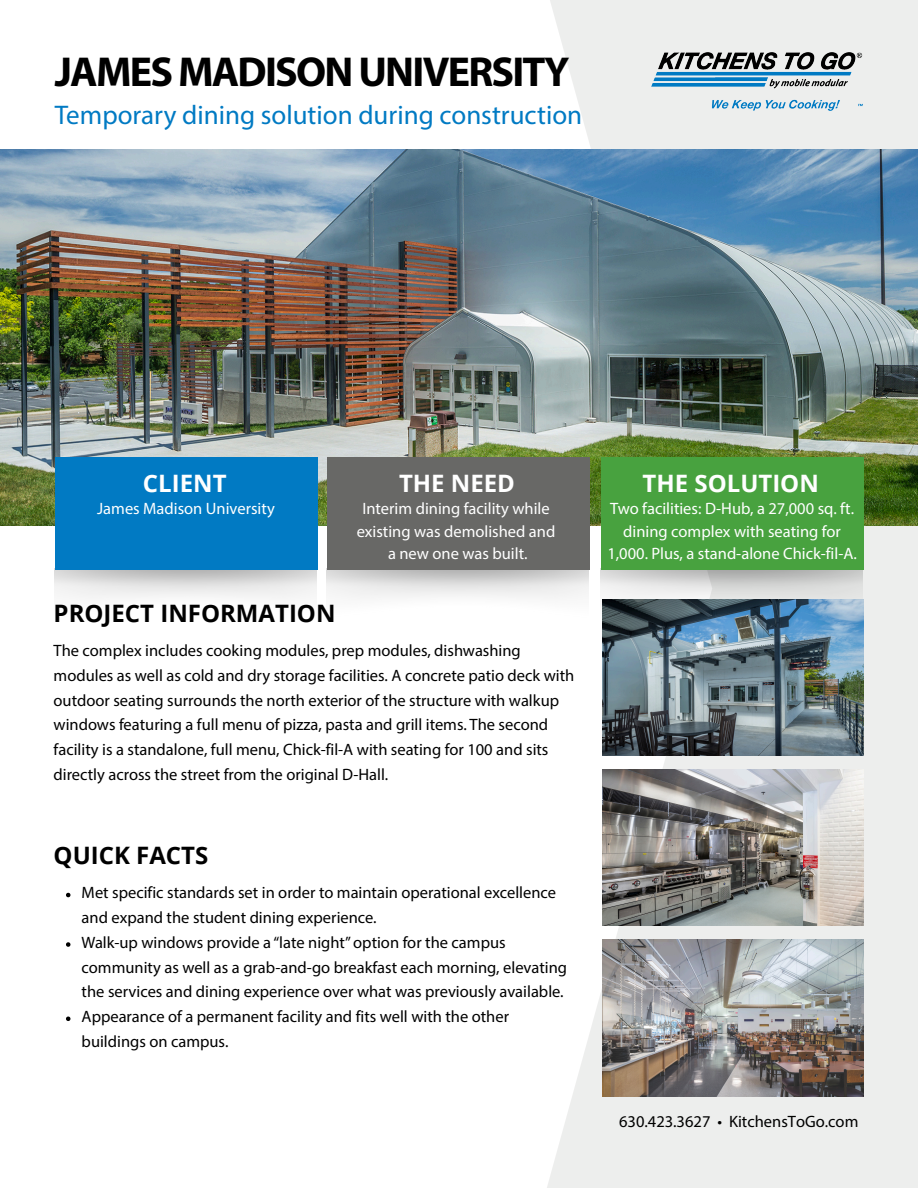
<style>
.page{position:relative;width:918px;height:1188px;background:#fff}
.page>*{position:absolute;margin:0;border:0;box-sizing:border-box;transform-origin:0 0}
.t1{font:700 42px "Myriad Pro";letter-spacing:-.04em;color:#000}
.t2{font:27px "Myriad Pro";color:#017ac3}
.t3{font:700 24px "Open Sans";color:#000}
.t4{font:700 24px "Open Sans";color:#fff}
.t5{font:16.5px/24.8px "Myriad Pro";color:#000}
.t6{font:16.5px/22.5px "Myriad Pro";color:#fff;text-align:center}
</style>
<div class="page">
<img style="left:55px;top:569px;width:262px;height:29px">
<div style="left:544px;top:0;width:374px;height:1188px;background:linear-gradient(to right,#f4f5f4,#e9eae9)"></div>
<img style="left:327px;top:569px;width:262px;height:61px">
<img style="left:601px;top:569px;width:262px;height:61px">
<img style="left:0;top:149px;width:918px;height:376px">
<div style="left:55px;top:457px;width:262px;height:112px;background:#017ac3"></div>
<div style="left:328px;top:457px;width:262px;height:112px;background:#686866"></div>
<div style="left:601px;top:457px;width:262px;height:112px;background:#48a23f"></div>
<img style="left:652px;top:52px;width:210px;height:59px">
<svg style="left:66px;top:893px;width:4px;height:4px"></svg>
<svg style="left:66px;top:942px;width:4px;height:5px"></svg>
<svg style="left:66px;top:1017px;width:4px;height:4px"></svg>
<img style="left:602px;top:599px;width:261px;height:157px">
<img style="left:602px;top:770px;width:261px;height:156px">
<img style="left:602px;top:940px;width:261px;height:156px">
<p class="t1" style="left:55px;top:55px;width:516px">JAMES MADISON UNIVERSITY</p>
<p class="t2" style="left:55px;top:104px;width:529px">Temporary dining solution during construction</p>
<p class="t4" style="left:143px;top:467px;width:85px">CLIENT</p>
<h3 class="t4" style="left:399px;top:467px;width:118px">THE NEED</h3>
<h3 class="t4" style="left:643px;top:467px;width:178px">THE SOLUTION</h3>
<h3 class="t6" style="left:97px;top:499px;width:179px">James Madison University</h3>
<p class="t6" style="left:362px;top:499px;width:189px">Interim dining facility while</p>
<p class="t6" style="left:357px;top:521px;width:200px">existing was demolished and</p>
<p class="t6" style="left:388px;top:544px;width:141px">a new one was built.</p>
<p class="t6" style="left:607px;top:499px;width:251px">Two facilities: D-Hub, a 27,000 sq. ft. dining complex with seating for<br>1,000. Plus, a stand-alone Chick-fil-A.</p>
<p class="t3" style="left:54px;top:596px;width:283px">PROJECT INFORMATION</p>
<p class="t5" style="left:54px;top:640px;width:522px">The complex includes cooking modules, prep modules, dishwashing modules as well as cold and dry storage facilities. A concrete patio deck with outdoor seating surrounds the north exterior of the structure with walkup windows featuring a full menu of pizza, pasta and grill items. The second facility is a standalone, full menu, Chick-fil-A with seating for 100 and sits directly across the street from the original D-Hall.</p>
<p class="t3" style="left:54px;top:838px;width:156px">QUICK FACTS</p>
<p class="t5" style="left:82px;top:882px;width:476px">Met specific standards set in order to maintain operational excellence and expand the student dining experience.</p>
<h1 class="t5" style="left:82px;top:931px;width:487px">Walk-up windows provide a “late night”option for the campus community as well as a grab-and-go breakfast each morning, elevating the services and dining experience over what was previously available.</h1>
<h2 class="t5" style="left:82px;top:1006px;width:429px">Appearance of a permanent facility and fits well with the other buildings on campus.</h2>
<p class="t5" style="left:619px;top:1110px;width:241px">630.423.3627 • KitchensToGo.com</p>
</div>
